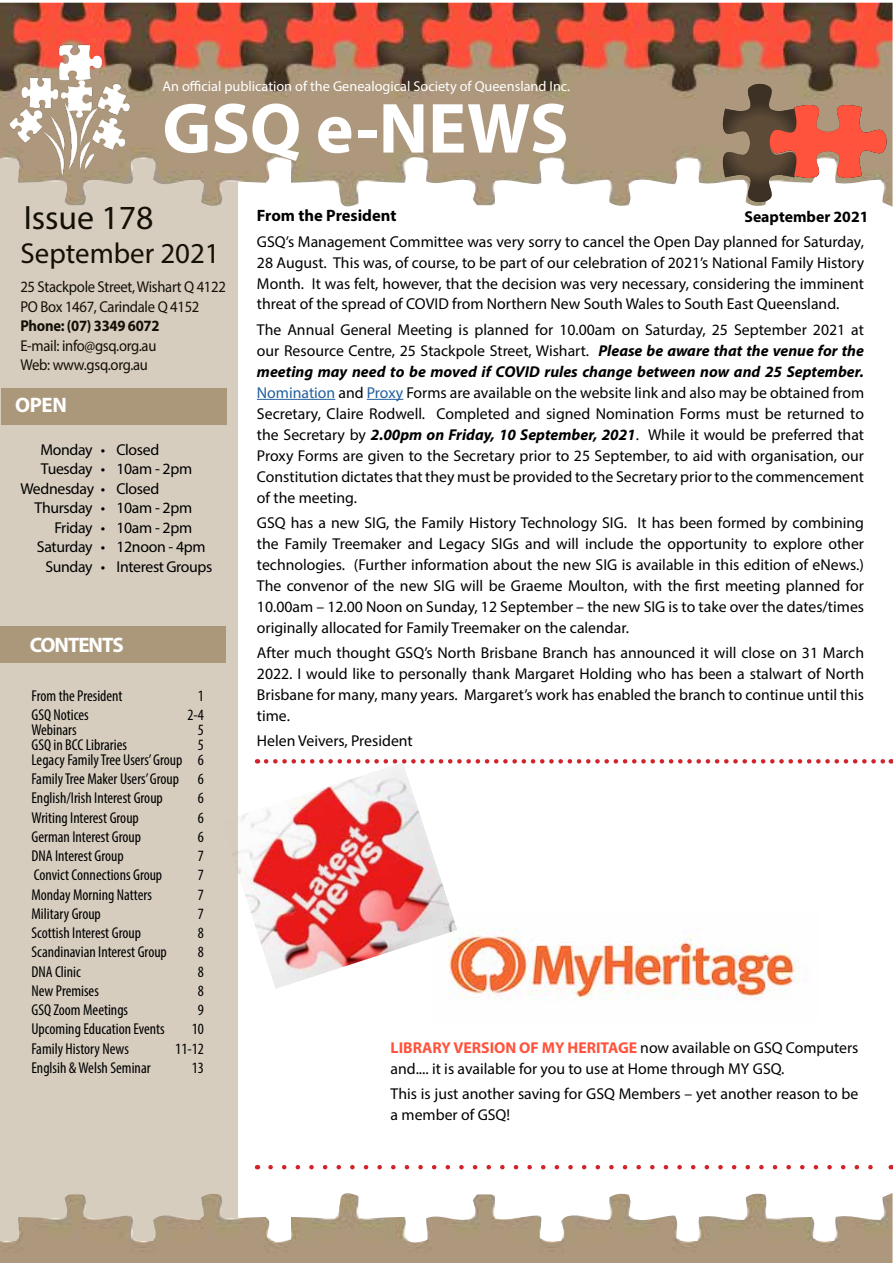
<style>
.page{position:relative;width:893px;height:1263px;background:#fff}
.page>*{position:absolute;margin:0;border:0;box-sizing:border-box;transform-origin:0 0}
.t1{font:700 71.55px "Myriad Pro";color:#fff}
.t2{font:33.9px "Myriad Pro";color:#141006}
.t3{font:28.95px "Myriad Pro";color:#141006}
.t4{font:700 21px "Myriad Pro";letter-spacing:-.05em;color:#fff}
.t5{font:700 16.5px "Myriad Pro";color:#000}
.t6{font:15.75px/21px "Myriad Pro";color:#000;text-align:justify}
.t7{font:condensed 15.75px/15px "Myriad Pro";color:#000;text-align:right}
.t8{font:15.75px "Myriad Pro";letter-spacing:-.02em;color:#000}
.t9{font:15.75px/19.5px "Myriad Pro";letter-spacing:-.02em;color:#141006;scale:.93 1}
.t10{font:700 15.75px "Myriad Pro";letter-spacing:-.02em;color:#141006;scale:.93 1}
.t11{font:700 15.75px "Myriad Pro";color:#000}
.t12{font:14.25px "Myriad Pro";color:#fff}
.s1{font-weight:700;font-style:italic}
.s2{color:#215e9e}
.s3{font-weight:700;color:#ff533d}
</style>
<div class="page">
<img style="left:457px;top:928px;width:343px;height:73px">
<img style="left:237px;top:762px;width:220px;height:227px">
<div style="left:0;top:115px;width:237px;height:1148px;background:#d6cdbf"></div>
<img style="left:0;top:3px;width:892px;height:211px">
<img style="left:0;top:1185px;width:892px;height:78px">
<img style="left:0;top:36px;width:159px;height:149px">
<svg style="left:720px;top:84px;width:168px;height:119px"></svg>
<div style="left:1px;top:388px;width:225px;height:37px;background:#ab987a"></div>
<div style="left:0;top:625px;width:225px;height:37px;background:#ab987a"></div>
<svg style="left:266px;top:759px;width:626px;height:4px"></svg>
<hr style="left:257px;top:399px;width:78px;height:1px;background:#215e9e">
<hr style="left:367px;top:399px;width:36px;height:1px;background:#215e9e">
<svg style="left:270px;top:1165px;width:603px;height:4px"></svg>
<p class="t12" style="left:162px;top:78px;width:409px">An official publication of the Genealogical Society of Queensland Inc.</p>
<h1 class="t1" style="left:162px;top:82px;width:408px">GSQ e-NEWS</h1>
<h2 class="t2" style="left:24px;top:196px;width:131px">Issue 178</h2>
<p class="t5" style="left:257px;top:205px;width:141px">From the President</p>
<p class="t11" style="left:744px;top:206px;width:126px">Seaptember 2021</p>
<p class="t6" style="left:257px;top:230px;width:609px">GSQ’s Management Committee was very sorry to cancel the Open Day planned for Saturday, 28 August. This was, of course, to be part of our celebration of 2021’s National Family History Month. It was felt, however, that the decision was very necessary, considering the imminent threat of the spread of COVID from Northern New South Wales to South East Queensland.</p>
<p class="t6" style="left:257px;top:319px;width:609px">The Annual General Meeting is planned for 10.00am on Saturday, 25 September 2021 at our Resource Centre, 25 Stackpole Street, Wishart. <span class="s1">Please be aware that the venue for the meeting may need to be moved if COVID rules change between now and 25 September.<br></span><span class="s2">Nomination</span> and <span class="s2">Proxy</span> Forms are available on the website link and also may be obtained from Secretary, Claire Rodwell. Completed and signed Nomination Forms must be returned to the Secretary by <span class="s1">2.00pm on Friday, 10 September, 2021</span>. While it would be preferred that Proxy Forms are given to the Secretary prior to 25 September, to aid with organisation, our Constitution dictates that they must be provided to the Secretary prior to the commencement of the meeting.</p>
<p class="t6" style="left:257px;top:512px;width:609px">GSQ has a new SIG, the Family History Technology SIG. It has been formed by combining the Family Treemaker and Legacy SIGs and will include the opportunity to explore other technologies. (Further information about the new SIG is available in this edition of eNews.)<br>The convenor of the new SIG will be Graeme Moulton, with the first meeting planned for 10.00am – 12.00 Noon on Sunday, 12 September – the new SIG is to take over the dates/times originally allocated for Family Treemaker on the calendar.</p>
<p class="t6" style="left:257px;top:642px;width:609px">After much thought GSQ’s North Brisbane Branch has announced it will close on 31 March 2022. I would like to personally thank Margaret Holding who has been a stalwart of North Brisbane for many, many years. Margaret’s work has enabled the branch to continue until this time.</p>
<p class="t6" style="left:257px;top:730px;width:157px">Helen Veivers, President</p>
<h3 class="t3" style="left:20px;top:236px;width:201px">September 2021</h3>
<p class="t9" style="left:20px;top:277px;width:222px">25 Stackpole Street, Wishart Q 4122<br>PO Box 1467, Carindale Q 4152</p>
<p class="t10" style="left:20px;top:316px;width:151px">Phone: (07) 3349 6072</p>
<p class="t9" style="left:20px;top:336px;width:148px">E-mail: info@gsq.org.au<br>Web: www.gsq.org.au</p>
<h3 class="t4" style="left:15px;top:392px;width:53px">OPEN</h3>
<p class="t8" style="left:40px;top:439px;width:120px">Monday • Closed</p>
<p class="t8" style="left:41px;top:459px;width:153px">Tuesday • 10am - 2pm</p>
<p class="t8" style="left:20px;top:478px;width:140px">Wednesday • Closed</p>
<p class="t8" style="left:35px;top:498px;width:159px">Thursday • 10am - 2pm</p>
<p class="t8" style="left:54px;top:517px;width:139px">Friday • 10am - 2pm</p>
<p class="t8" style="left:37px;top:537px;width:170px">Saturday • 12noon - 4pm</p>
<p class="t8" style="left:45px;top:556px;width:169px">Sunday • Interest Groups</p>
<h3 class="t4" style="left:30px;top:631px;width:95px">CONTENTS</h3>
<p class="t7" style="left:31px;top:688px;width:93px">From the President</p>
<p class="t7" style="left:198px;top:688px;width:8px">1</p>
<p class="t7" style="left:31px;top:707px;width:59px">GSQ Notices</p>
<p class="t7" style="left:187px;top:707px;width:18px">2-4</p>
<p class="t7" style="left:31px;top:722px;width:47px">Webinars</p>
<p class="t7" style="left:198px;top:722px;width:8px">5</p>
<p class="t7" style="left:31px;top:737px;width:97px">GSQ in BCC Libraries</p>
<p class="t7" style="left:31px;top:737px;width:174px">5<br>Legacy Family Tree Users’ Group 6</p>
<p class="t7" style="left:31px;top:769px;width:174px;line-height:19.2px;text-align:left">Family Tree Maker Users’ Group 6<br>English/Irish Interest Group</p>
<p class="t7" style="left:198px;top:790px;width:8px">6</p>
<p class="t7" style="left:31px;top:810px;width:109px">Writing Interest Group</p>
<p class="t7" style="left:198px;top:810px;width:8px">6</p>
<p class="t7" style="left:31px;top:829px;width:111px">German Interest Group</p>
<p class="t7" style="left:198px;top:829px;width:8px">6</p>
<p class="t7" style="left:31px;top:848px;width:94px">DNA Interest Group</p>
<p class="t7" style="left:198px;top:848px;width:8px">7</p>
<p class="t7" style="left:34px;top:867px;width:130px">Convict Connections Group</p>
<p class="t7" style="left:198px;top:867px;width:8px">7</p>
<p class="t7" style="left:31px;top:887px;width:122px">Monday Morning Natters</p>
<p class="t7" style="left:198px;top:887px;width:8px">7</p>
<p class="t7" style="left:31px;top:906px;width:71px">Military Group</p>
<p class="t7" style="left:198px;top:906px;width:8px">7</p>
<p class="t7" style="left:31px;top:925px;width:111px">Scottish Interest Group</p>
<p class="t7" style="left:198px;top:925px;width:8px">8</p>
<p class="t7" style="left:31px;top:944px;width:137px">Scandinavian Interest Group</p>
<p class="t7" style="left:198px;top:944px;width:8px">8</p>
<p class="t7" style="left:31px;top:964px;width:51px">DNA Clinic</p>
<p class="t7" style="left:198px;top:964px;width:8px">8</p>
<p class="t7" style="left:31px;top:983px;width:69px">New Premises</p>
<p class="t7" style="left:198px;top:983px;width:8px">8</p>
<p class="t7" style="left:31px;top:1002px;width:98px">GSQ Zoom Meetings</p>
<p class="t7" style="left:198px;top:1002px;width:8px">9</p>
<p class="t7" style="left:31px;top:1021px;width:135px">Upcoming Education Events</p>
<p class="t7" style="left:192px;top:1021px;width:14px">10</p>
<p class="t7" style="left:31px;top:1041px;width:99px">Family History News</p>
<p class="t7" style="left:175px;top:1041px;width:30px">11-12</p>
<p class="t7" style="left:31px;top:1060px;width:121px">Englsih &amp; Welsh Seminar</p>
<p class="t7" style="left:192px;top:1060px;width:14px">13</p>
<p class="t6" style="left:391px;top:1037px;width:469px"><span class="s3">LIBRARY VERSION OF MY HERITAGE</span> now available on GSQ Computers and.... it is available for you to use at Home through MY GSQ.</p>
<p class="t6" style="left:391px;top:1083px;width:469px">This is just another saving for GSQ Members – yet another reason to be a member of GSQ!</p>
</div>
